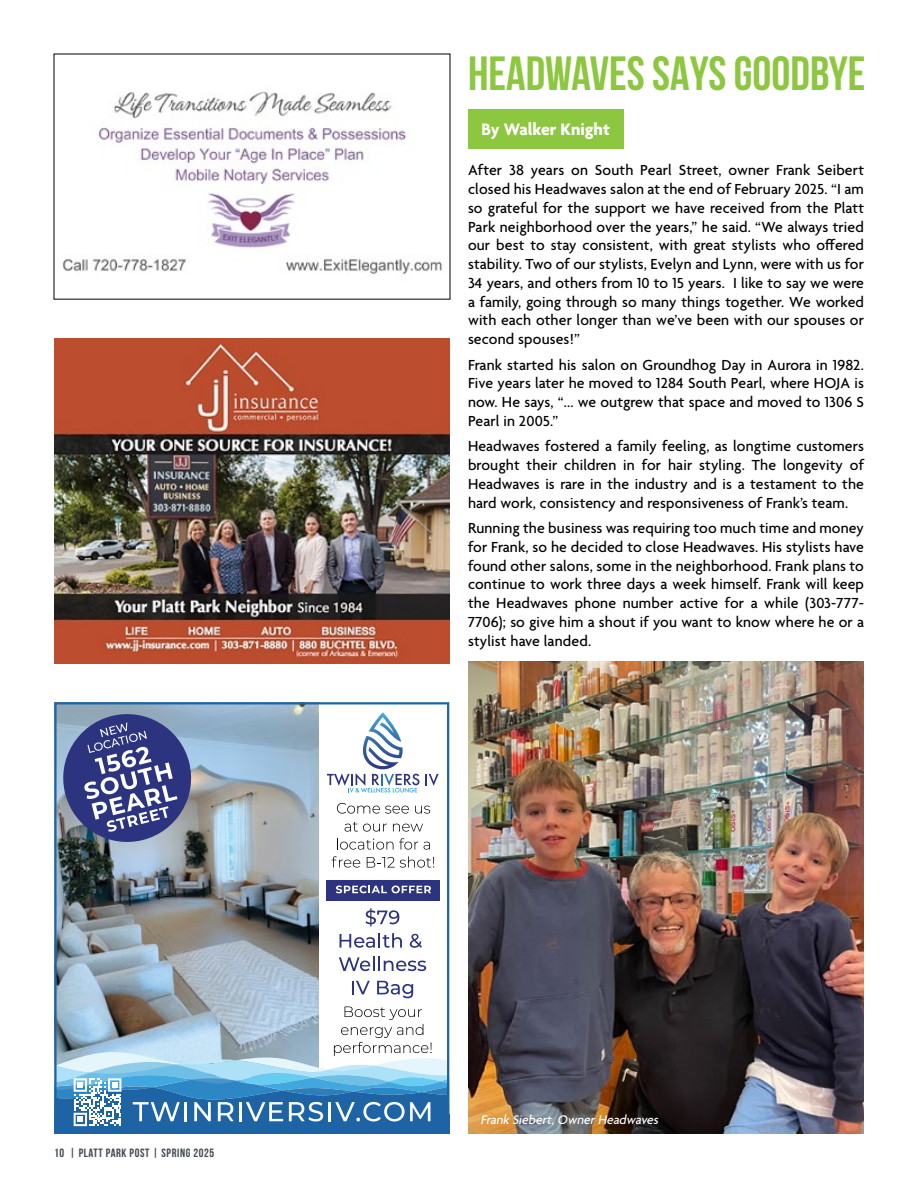
<style>
.page{position:relative;width:918px;height:1188px;background:#fff}
.page>*{position:absolute;margin:0;border:0;box-sizing:border-box;transform-origin:0 0}
.t1{font:700 48px "Bebas Neue";color:#8dc63f}
.t2{font:700 18px "Agenda";color:#fff}
.t3{font:500 15.75px/18.8px "Agenda";letter-spacing:.01em;color:#000;text-align:justify}
.t4{font:italic 500 13.5px "Agenda";color:#fff}
.t5{font:12px "Bebas Neue";letter-spacing:.05em;color:#3e484f}
</style>
<div class="page">
<img style="left:54px;top:339px;width:396px;height:324px">
<img style="left:54px;top:702px;width:395px;height:432px">
<div style="left:468px;top:109px;width:155px;height:39px;background:#8dc63f"></div>
<img style="left:468px;top:662px;width:396px;height:472px">
<img style="left:63px;top:92px;width:380px;height:182px">
<p class="t5" style="left:54px;top:1146px;width:162px">10 | PLATT PARK POST | SPRING 2025</p>
<h1 class="t1" style="left:468px;top:47px;width:399px">HEADWAVES SAYS GOODBYE</h1>
<p class="t2" style="left:482px;top:120px;width:130px">By Walker Knight</p>
<p class="t3" style="left:468px;top:162px;width:398px">After 38 years on South Pearl Street, owner Frank Seibert closed his Headwaves salon at the end of February 2025. “I am so grateful for the support we have received from the Platt Park neighborhood over the years,” he said. “We always tried our best to stay consistent, with great stylists who offered stability. Two of our stylists, Evelyn and Lynn, were with us for 34 years, and others from 10 to 15 years. I like to say we were a family, going through so many things together. We worked with each other longer than we’ve been with our spouses or second spouses!”</p>
<p class="t3" style="left:468px;top:356px;width:398px">Frank started his salon on Groundhog Day in Aurora in 1982.<br>Five years later he moved to 1284 South Pearl, where HOJA is now. He says, “... we outgrew that space and moved to 1306 S Pearl in 2005.”</p>
<p class="t3" style="left:468px;top:438px;width:398px">Headwaves fostered a family feeling, as longtime customers brought their children in for hair styling. The longevity of Headwaves is rare in the industry and is a testament to the hard work, consistency and responsiveness of Frank’s team.</p>
<p class="t3" style="left:468px;top:520px;width:398px">Running the business was requiring too much time and money for Frank, so he decided to close Headwaves. His stylists have found other salons, some in the neighborhood. Frank plans to continue to work three days a week himself. Frank will keep the Headwaves phone number active for a while (303-777- 7706); so give him a shout if you want to know where he or a stylist have landed.</p>
<p class="t4" style="left:480px;top:1113px;width:182px">Frank Siebert,OwnerHeadwaves</p>
</div>
